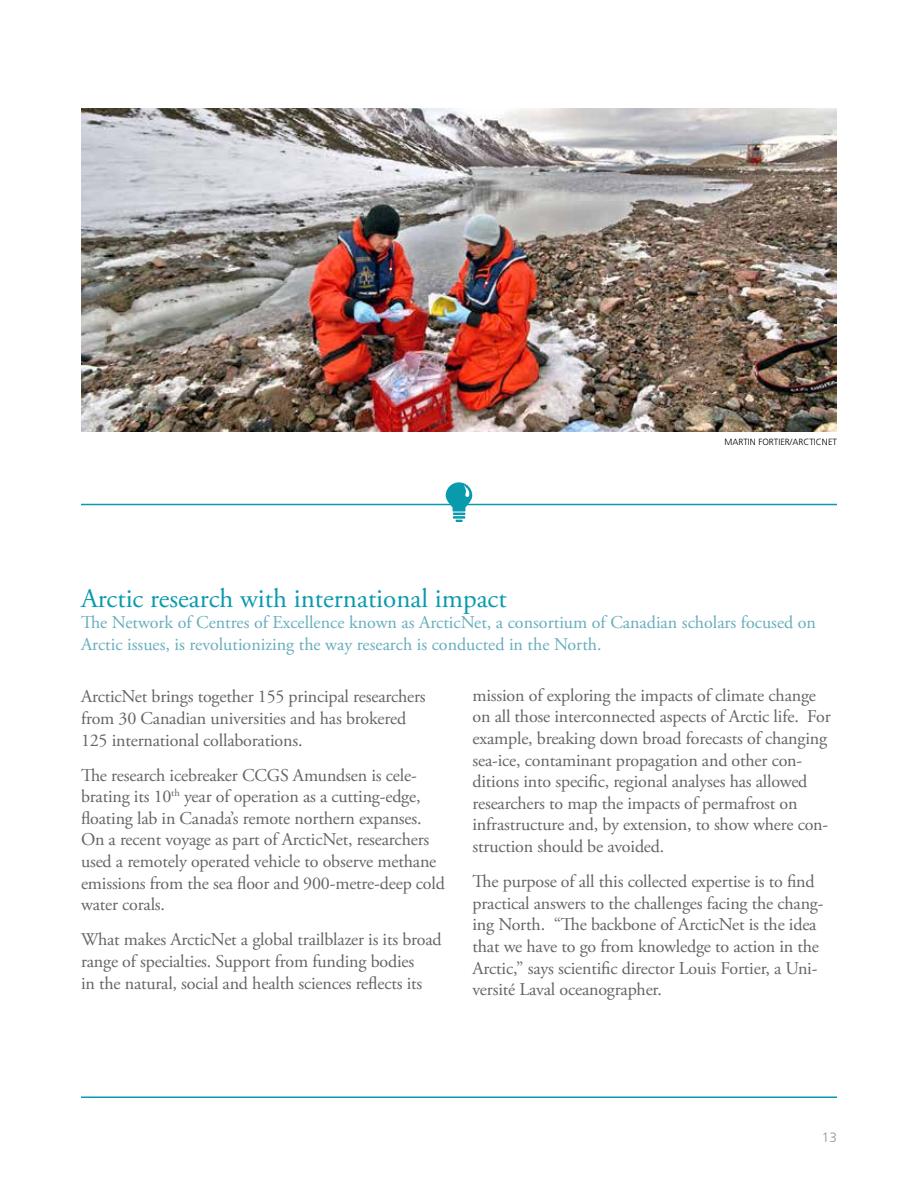
<style>
.page{position:relative;width:918px;height:1188px;background:#fff}
.page>*{position:absolute;margin:0;border:0;box-sizing:border-box;transform-origin:0 0}
.t1{font:27px "Adobe Garamond Pro";color:#099aad}
.t2{font:18px/21.6px "Adobe Garamond Pro";letter-spacing:-.01em;color:#636466}
.t3{font:18px/21.6px "Adobe Garamond Pro";color:#66adbd}
.t4{font:300 13.5px "Frutiger LT Std";color:#939598}
.t5{font:300 9px "Frutiger LT Std";color:#000}
</style>
<div class="page">
<svg style="left:446px;top:482px;width:26px;height:40px"></svg>
<hr style="left:81px;top:504px;width:756px;height:1px;background:#099aad">
<hr style="left:81px;top:1096px;width:756px;height:2px;background:#099aad">
<img style="left:81px;top:108px;width:756px;height:324px">
<p class="t5" style="left:724px;top:437px;width:114px">MARTIN FORTIER/ARCTICNET</p>
<h1 class="t1" style="left:81px;top:582px;width:427px">Arctic research with international impact</h1>
<p class="t3" style="left:81px;top:612px;width:737px">The Network of Centres of Excellence known as ArcticNet, a consortium of Canadian scholars focused on<br>Arctic issues, is revolutionizing the way research is conducted in the North.</p>
<p class="t2" style="left:81px;top:687px;width:346px">ArcticNet brings together 155 principal researchers from 30 Canadian universities and has brokered<br>125 international collaborations.</p>
<p class="t2" style="left:81px;top:765px;width:365px">The research icebreaker CCGS Amundsen is cele&shy;brating its 10<sup>th</sup> year of operation as a cutting-edge, floating lab in Canada’s remote northern expanses.<br>On a recent voyage as part of ArcticNet, researchers used a remotely operated vehicle to observe methane emissions from the sea floor and 900-metre-deep cold water corals.</p>
<p class="t2" style="left:81px;top:930px;width:362px">What makes ArcticNet a global trailblazer is its broad range of specialties. Support from funding bodies<br>in the natural, social and health sciences reflects its</p>
<p class="t2" style="left:473px;top:685px;width:360px">mission of exploring the impacts of climate change on all those interconnected aspects of Arctic life. For example, breaking down broad forecasts of changing sea-ice, contaminant propagation and other con&shy;ditions into specific, regional analyses has allowed researchers to map the impacts of permafrost on infrastructure and, by extension, to show where con&shy;struction should be avoided.</p>
<p class="t2" style="left:473px;top:871px;width:353px">The purpose of all this collected expertise is to find practical answers to the challenges facing the chang&shy;ing North. “The backbone of ArcticNet is the idea that we have to go from knowledge to action in the Arctic,” says scientific director Louis Fortier, a Uni&shy;versité Laval oceanographer.</p>
<p class="t4" style="left:822px;top:1130px;width:17px">13</p>
</div>
